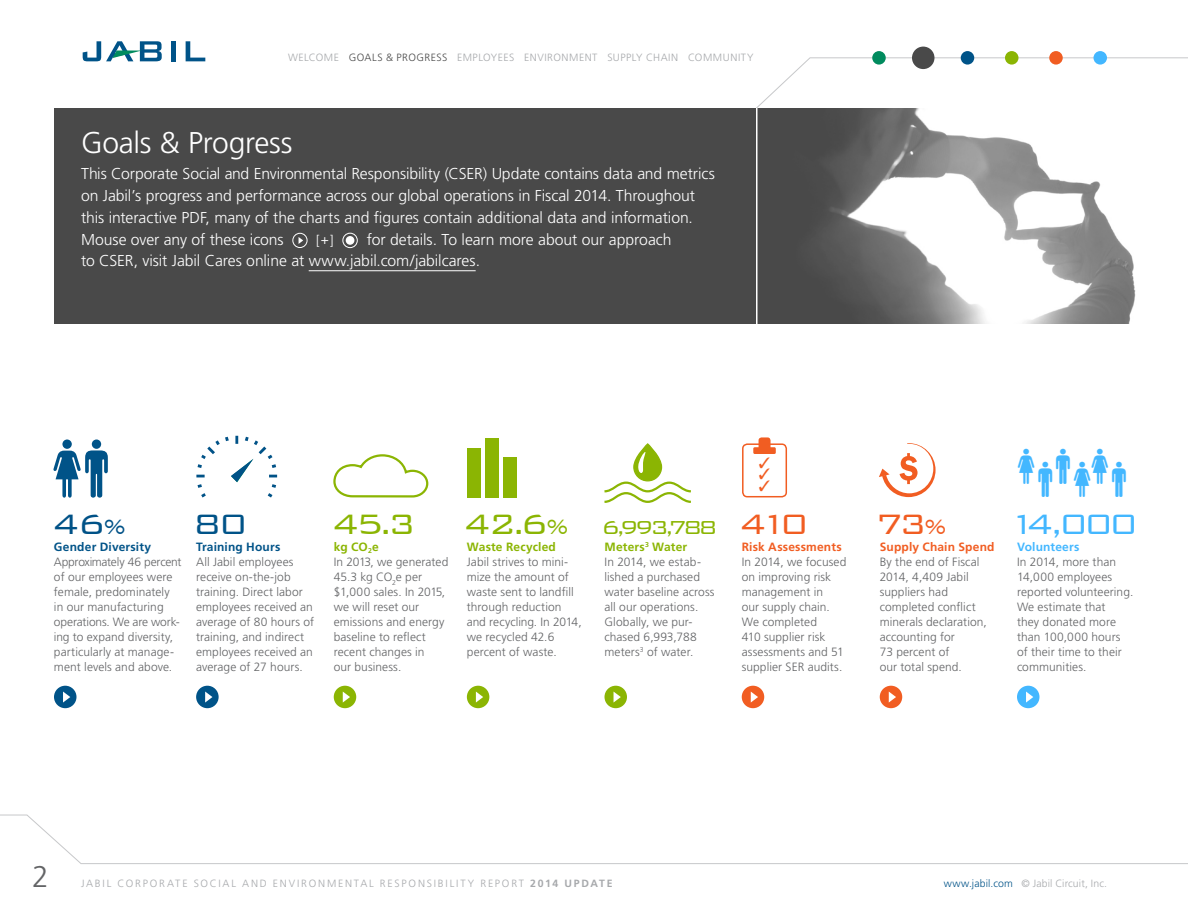
<style>
.page{position:relative;width:1188px;height:918px;background:#fff}
.page>*{position:absolute;margin:0;border:0;box-sizing:border-box;transform-origin:0 0}
.t1{font:74.1px "Mini Pics International";color:#005388}
.t2{font:45px "Mini Pics International";color:#43b7ff}
.t3{font:300 37.5px "Bank Gothic BT";color:#8bb503}
.t4{font:300 37.5px "Bank Gothic BT";color:#f15d22}
.t5{font:300 37.5px "Bank Gothic BT";color:#43b7ff}
.t6{font:300 37.5px "Bank Gothic BT";color:#005287}
.t7{font:300 37.5px "Bank Gothic BT";color:#005388}
.body_text__dk_gray{font:300 30px "Frutiger";letter-spacing:-.01em;color:#fff}
.t8{font:300 30px "Frutiger";color:#636466}
.t9{font:300 25.2px "Bank Gothic BT";letter-spacing:-.14em;color:#8bb503}
.body_text__dk_gray-2{font:300 15.75px/21.8px "Frutiger";letter-spacing:-.005em;color:#fff}
.body_text__dk_gray-3{font:300 13.5px "Frutiger";color:#fff}
.t10{font:300 12px/15px "Frutiger";letter-spacing:.005em;color:#636466}
.t11{font:700 12px "Frutiger";letter-spacing:.015em;color:#8bb503}
.t12{font:700 12px "Frutiger";letter-spacing:.015em;color:#f15d22}
.t13{font:700 12px "Frutiger";letter-spacing:.015em;color:#005388}
.t14{font:700 12px "Frutiger";letter-spacing:.01em;color:#43b7ff}
.t15{font:300 10.5px "Frutiger";letter-spacing:.175em;color:#a7a9ac}
.t16{font:300 10.5px "Frutiger";letter-spacing:.055em;color:#a7a9ac}
.t17{font:300 10.5px "Frutiger";letter-spacing:.01em;color:#a7a9ac}
.s1{color:#494949}
.s2{font-size:27px}
.s3{font-weight:700}
.s4{color:#005388}
</style>
<div class="page">
<svg style="left:756px;top:57px;width:432px;height:51px"></svg>
<svg style="left:0;top:814px;width:1188px;height:50px"></svg>
<div style="left:54px;top:108px;width:702px;height:216px;background:#494949"></div>
<hr style="left:309px;top:270px;width:167px;height:1px;background:#fff">
<img style="left:758px;top:108px;width:378px;height:216px">
<svg style="left:333px;top:454px;width:96px;height:44px"></svg>
<div style="left:334px;top:686px;width:22px;height:22px;background:#8bb503;border-radius:50%"></div>
<svg style="left:343px;top:692px;width:7px;height:11px"></svg>
<div style="left:742px;top:443px;width:45px;height:54px;border:2px solid #f15d22;border-radius:4px"></div>
<div style="left:759px;top:437px;width:12px;height:14px;background:#f15d22;border-radius:3px"></div>
<div style="left:753px;top:447px;width:23px;height:7px;background:#f15d22;border-radius:2px"></div>
<div style="left:742px;top:686px;width:22px;height:22px;background:#f15d22;border-radius:50%"></div>
<svg style="left:751px;top:692px;width:7px;height:11px"></svg>
<div style="left:54px;top:686px;width:22px;height:22px;background:#005388;border-radius:50%"></div>
<svg style="left:63px;top:692px;width:7px;height:11px"></svg>
<div style="left:872px;top:51px;width:14px;height:14px;background:#018b5e;border-radius:50%"></div>
<div style="left:912px;top:47px;width:22px;height:22px;background:#494949;border-radius:50%"></div>
<div style="left:961px;top:51px;width:13px;height:14px;background:#005388;border-radius:50%"></div>
<div style="left:1005px;top:51px;width:13px;height:14px;background:#8bb503;border-radius:50%"></div>
<div style="left:1049px;top:51px;width:14px;height:14px;background:#f15d22;border-radius:50%"></div>
<div style="left:1094px;top:51px;width:13px;height:14px;background:#43b7ff;border-radius:50%"></div>
<div style="left:196px;top:686px;width:23px;height:22px;background:#005388;border-radius:50%"></div>
<svg style="left:205px;top:692px;width:7px;height:11px"></svg>
<svg style="left:196px;top:436px;width:81px;height:62px"></svg>
<div style="left:467px;top:686px;width:22px;height:22px;background:#8bb503;border-radius:50%"></div>
<svg style="left:476px;top:692px;width:7px;height:11px"></svg>
<div style="left:467px;top:448px;width:13px;height:50px;background:#8bb503"></div>
<div style="left:485px;top:438px;width:13px;height:60px;background:#8bb503"></div>
<div style="left:503px;top:457px;width:13px;height:41px;background:#8bb503"></div>
<hr style="left:171px;top:41px;width:4px;height:20px;background:#005388">
<svg style="left:186px;top:41px;width:19px;height:20px"></svg>
<svg style="left:83px;top:41px;width:79px;height:20px"></svg>
<div style="left:604px;top:686px;width:23px;height:22px;background:#8bb503;border-radius:50%"></div>
<svg style="left:614px;top:692px;width:7px;height:10px"></svg>
<svg style="left:634px;top:444px;width:28px;height:37px"></svg>
<div style="left:633px;top:443px;width:29px;height:38px;border:1px solid #8bb503;border-radius:14px"></div>
<svg style="left:638px;top:452px;width:8px;height:21px"></svg>
<svg style="left:604px;top:480px;width:87px;height:23px"></svg>
<div style="left:292px;top:233px;width:15px;height:15px;border:1px solid #fff;border-radius:50%"></div>
<svg style="left:299px;top:237px;width:4px;height:7px"></svg>
<div style="left:343px;top:233px;width:15px;height:15px;border:1px solid #fff;border-radius:50%"></div>
<div style="left:346px;top:236px;width:8px;height:9px;background:#fff;border-radius:50%"></div>
<div style="left:880px;top:686px;width:22px;height:22px;background:#f15d22;border-radius:50%"></div>
<svg style="left:889px;top:692px;width:7px;height:11px"></svg>
<svg style="left:879px;top:443px;width:57px;height:54px"></svg>
<div style="left:1017px;top:686px;width:23px;height:22px;background:#43b7ff;border-radius:50%"></div>
<svg style="left:1026px;top:692px;width:7px;height:11px"></svg>
<p class="t16" style="left:288px;top:52px;width:467px">WELCOME <span class="s1">GOALS &amp; PROGRESS</span> EMPLOYEES ENVIRONMENT SUPPLY CHAIN COMMUNITY</p>
<p class="body_text__dk_gray" style="left:81px;top:126px;width:213px">Goals &amp; Progress</p>
<p class="body_text__dk_gray-2" style="left:81px;top:163px;width:635px">This Corporate Social and Environmental Responsibility (CSER) Update contains data and metrics on Jabil’s progress and performance across our global operations in Fiscal 2014. Throughout this interactive PDF, many of the charts and figures contain additional data and information.<br>Mouse over any of these icons</p>
<p class="body_text__dk_gray-2" style="left:81px;top:228px;width:592px;text-indent:286px">for details. To learn more about our approach to CSER, visit Jabil Cares online at www.jabil.com/jabilcares.</p>
<p class="body_text__dk_gray-3" style="left:316px;top:233px;width:19px">[+]</p>
<p class="t1" style="left:52px;top:439px;width:58px">RS</p>
<p class="t6" style="left:52px;top:504px;width:76px">46<span class="s2">%</span></p>
<p class="t13" style="left:54px;top:539px;width:99px">Gender Diversity</p>
<p class="t10" style="left:54px;top:554px;width:129px">Approximately 46 percent of our employees were female, predominately in our manufacturing operations. We are work&shy;ing to expand diversity, particularly at manage&shy;ment levels and above.</p>
<p class="t7" style="left:194px;top:504px;width:55px">80</p>
<p class="t13" style="left:196px;top:539px;width:86px">Training Hours</p>
<p class="t10" style="left:196px;top:554px;width:119px">All Jabil employees receive on-the-job training. Direct labor employees received an average of 80 hours of training, and indirect employees received an average of 27 hours.</p>
<p class="t3" style="left:331px;top:504px;width:86px">45.3</p>
<p class="t11" style="left:334px;top:539px;width:47px">kg CO<sub>2</sub>e</p>
<p class="t10" style="left:334px;top:554px;width:116px">In 2013, we generated<br>45.3 kg CO<sub>2</sub>e per $1,000 sales. In 2015, we will reset our emissions and energy baseline to reflect recent changes in<br>our business.</p>
<p class="t3" style="left:463px;top:504px;width:108px">42.6<span class="s2">%</span></p>
<p class="t11" style="left:467px;top:539px;width:91px">Waste Recycled</p>
<p class="t10" style="left:467px;top:554px;width:116px">Jabil strives to mini&shy;mize the amount of waste sent to landfill through reduction and recycling. In 2014, we recycled 42.6 percent of waste.</p>
<p class="t9" style="left:602px;top:514px;width:118px">6,993,788</p>
<p class="t11" style="left:604px;top:540px;width:84px">Meters<sup>3</sup> Water</p>
<p class="t10" style="left:604px;top:554px;width:112px">In 2014, we estab&shy;lished a purchased water baseline across all our operations.<br>Globally, we pur&shy;chased 6,993,788 meters<sup>3</sup> of water.</p>
<p class="t4" style="left:739px;top:504px;width:71px">410</p>
<p class="t12" style="left:742px;top:539px;width:101px">Risk Assessments</p>
<p class="t10" style="left:742px;top:554px;width:106px">In 2014, we focused on improving risk management in<br>our supply chain.<br>We completed<br>410 supplier risk assessments and 51 supplier SER audits.</p>
<p class="t4" style="left:875px;top:504px;width:74px">73<span class="s2">%</span></p>
<p class="t12" style="left:880px;top:539px;width:116px">Supply Chain Spend</p>
<p class="t10" style="left:880px;top:554px;width:109px">By the end of Fiscal<br>2014, 4,409 Jabil suppliers had completed conflict minerals declaration, accounting for<br>73 percent of<br>our total spend.</p>
<p class="t2" style="left:1017px;top:449px;width:94px">R S R</p>
<p class="t2" style="left:1038px;top:462px;width:91px">S R S</p>
<p class="t5" style="left:1009px;top:504px;width:131px">14,000</p>
<p class="t14" style="left:1017px;top:539px;width:64px">Volunteers</p>
<p class="t10" style="left:1017px;top:554px;width:118px">In 2014, more than<br>14,000 employees reported volunteering.<br>We estimate that<br>they donated more than 100,000 hours of their time to their communities.</p>
<p class="t8" style="left:32px;top:859px;width:18px">2</p>
<p class="t15" style="left:81px;top:877px;width:533px">JABIL CORPORATE SOCIAL AND ENVIRONMENTAL RESPONSIBILITY REPORT <span class="s3">2014 UPDATE</span></p>
<p class="t17" style="left:944px;top:877px;width:165px"><span class="s4">www.jabil.com</span> © Jabil Circuit, Inc.</p>
</div>
